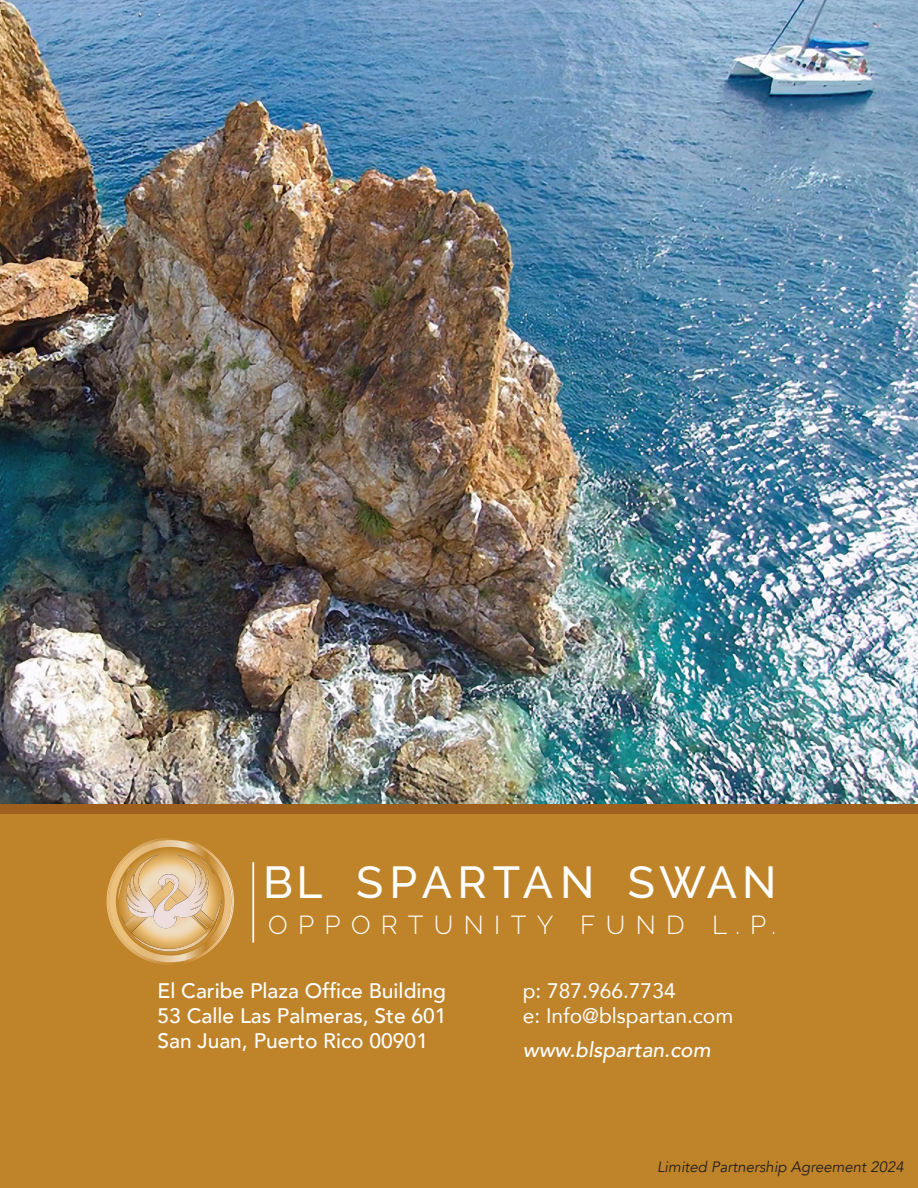
<style>
.page{position:relative;width:918px;height:1188px;background:#fff}
.page>*{position:absolute;margin:0;border:0;box-sizing:border-box;transform-origin:0 0}
.t1{font:500 44.55px "Raleway";letter-spacing:.11em;color:#fff}
.t2{font:300 25.95px "Raleway";letter-spacing:.4em;color:#fff}
.TEXT{font:500 21px "Avenir";color:#fff}
.TEXT-2{font:21px "Avenir";color:#fff}
.TEXT-3{font:italic 500 21px "Avenir";color:#fff}
.TEXT-4{font:italic 15px "Avenir";color:#231f20}
</style>
<div class="page">
<div style="left:0;top:794px;width:918px;height:30px;background:#9f601e"></div>
<img style="left:0;top:0;width:918px;height:803px">
<div style="left:0;top:814px;width:918px;height:374px;background:#bf8329"></div>
<svg style="left:107px;top:838px;width:127px;height:127px"></svg>
<hr style="left:252px;top:862px;width:2px;height:81px;background:#fff">
<p class="t1" style="left:263px;top:857px;width:515px">BL SPARTAN SWAN</p>
<p class="t2" style="left:268px;top:910px;width:509px">OPPORTUNITY FUND L.P.</p>
<p class="TEXT" style="left:158px;top:972px;width:290px">El Caribe Plaza Office Building</p>
<p class="TEXT" style="left:158px;top:997px;width:291px">53 Calle Las Palmeras, Ste 601</p>
<p class="TEXT" style="left:158px;top:1022px;width:272px">San Juan, Puerto Rico 00901</p>
<p class="TEXT-2" style="left:523px;top:973px;width:154px">p: 787.966.7734</p>
<p class="TEXT-2" style="left:523px;top:999px;width:212px">e: Info@blspartan.com</p>
<p class="TEXT-3" style="left:523px;top:1037px;width:189px">www.blspartan.com</p>
<p class="TEXT-4" style="left:657px;top:1157px;width:248px">Limited Partnership Agreement 2024</p>
</div>
